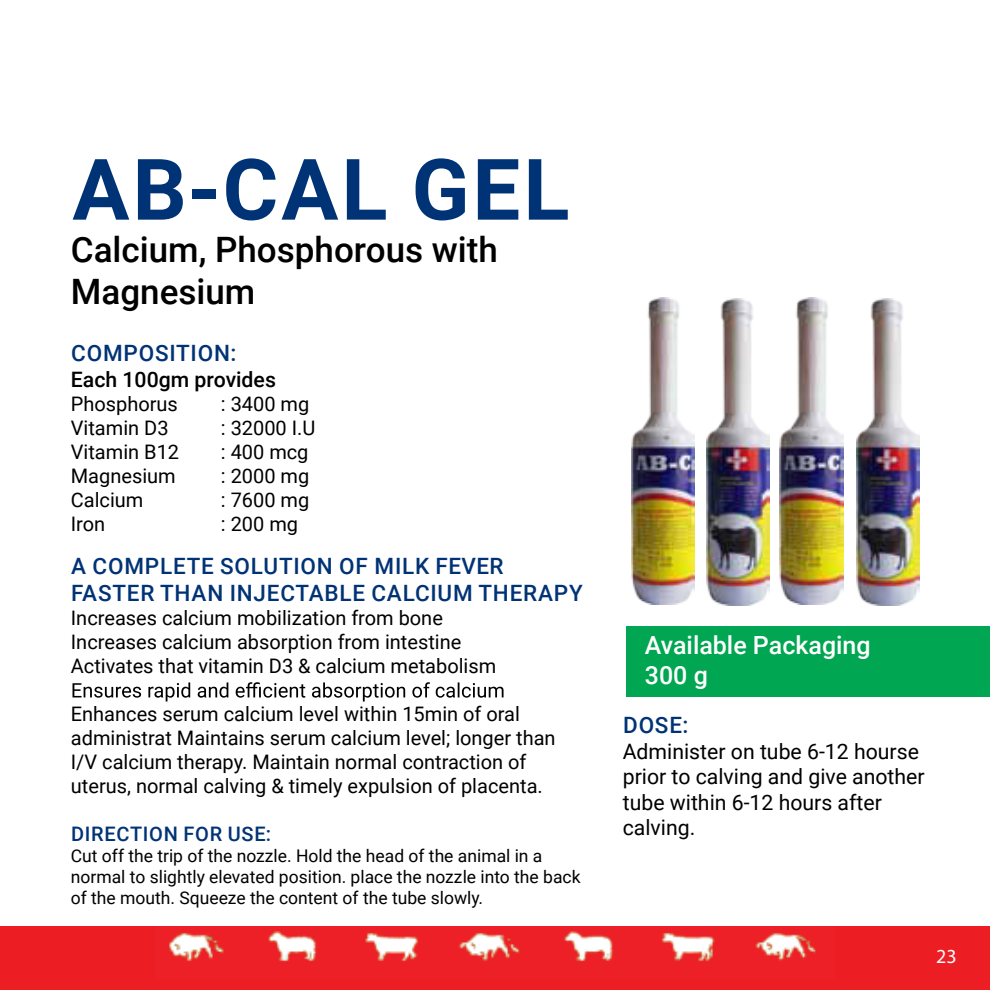
<style>
.page{position:relative;width:990px;height:990px;background:#fff}
.page>*{position:absolute;margin:0;border:0;box-sizing:border-box;transform-origin:0 0}
.t1{font:700 85px "Roboto";letter-spacing:.035em;color:#003375}
.t2{font:500 35px/42px "Roboto";color:#000}
.t3{font:500 25px/30px "Roboto";color:#fff}
.t4{font:500 22.5px/27px "Roboto";letter-spacing:.035em;color:#003375}
.t5{font:21.25px/25.5px "Roboto";color:#000}
.t6{font:500 21.25px "Roboto";color:#000}
.t7{font:20px/24px "Roboto";color:#000}
.t8{font:500 20px "Roboto";letter-spacing:.035em;color:#003375}
.t9{font:20px "Myriad Pro";color:#fff}
.t10{font:17.5px/21px "Roboto";color:#000}
</style>
<div class="page">
<div style="left:0;top:926px;width:990px;height:64px;background:#ed1d24"></div>
<img style="left:169px;top:931px;width:647px;height:31px">
<img style="left:707px;top:299px;width:63px;height:306px">
<img style="left:857px;top:299px;width:62px;height:306px">
<img style="left:631px;top:298px;width:63px;height:307px">
<img style="left:780px;top:298px;width:63px;height:307px">
<div style="left:627px;top:626px;width:363px;height:71px;background:#00a651"></div>
<svg style="left:73px;top:682px;width:431px;height:20px"></svg>
<h1 class="t1" style="left:72px;top:130px;width:499px">AB-CAL GEL</h1>
<h2 class="t2" style="left:71px;top:227px;width:429px">Calcium, Phosphorous with<br>Magnesium</h2>
<p class="t4" style="left:71px;top:339px;width:167px">COMPOSITION:</p>
<p class="t6" style="left:71px;top:364px;width:207px">Each 100gm provides</p>
<p class="t7" style="left:71px;top:391px;width:109px">Phosphorus</p>
<p class="t7" style="left:221px;top:391px;width:90px">: 3400 mg</p>
<p class="t7" style="left:71px;top:415px;width:99px">Vitamin D3</p>
<p class="t7" style="left:221px;top:415px;width:96px">: 32000 I.U</p>
<p class="t7" style="left:71px;top:439px;width:110px">Vitamin B12</p>
<p class="t7" style="left:221px;top:439px;width:89px">: 400 mcg</p>
<p class="t7" style="left:71px;top:463px;width:106px">Magnesium</p>
<p class="t7" style="left:221px;top:463px;width:90px">: 2000 mg</p>
<p class="t7" style="left:71px;top:487px;width:74px">Calcium</p>
<p class="t7" style="left:221px;top:487px;width:90px">: 7600 mg</p>
<p class="t7" style="left:71px;top:511px;width:36px">Iron</p>
<p class="t7" style="left:221px;top:511px;width:79px">: 200 mg</p>
<p class="t4" style="left:71px;top:552px;width:513px">A COMPLETE SOLUTION OF MILK FEVER<br>FASTER THAN INJECTABLE CALCIUM THERAPY</p>
<p class="t7" style="left:71px;top:606px;width:427px">Increases calcium mobilization from bone<br>Increases calcium absorption from intestine<br>Activates that vitamin D3 &amp; calcium metabolism</p>
<p class="t7" style="left:71px;top:702px;width:486px">Enhances serum calcium level within 15min of oral administrat Maintains serum calcium level; longer than I/V calcium therapy. Maintain normal contraction of uterus, normal calving &amp; timely expulsion of placenta.</p>
<p class="t8" style="left:71px;top:820px;width:202px">DIRECTION FOR USE:</p>
<p class="t10" style="left:71px;top:845px;width:511px">Cut off the trip of the nozzle. Hold the head of the animal in a normal to slightly elevated position. place the nozzle into the back of the mouth. Squeeze the content of the tube slowly.</p>
<p class="t3" style="left:645px;top:630px;width:227px">Available Packaging<br>300 g</p>
<p class="t4" style="left:623px;top:711px;width:67px">DOSE:</p>
<p class="t5" style="left:623px;top:738px;width:303px">Administer on tube 6-12 hourse prior to calving and give another tube within 6-12 hours after calving.</p>
<p class="t9" style="left:936px;top:943px;width:22px">23</p>
</div>
